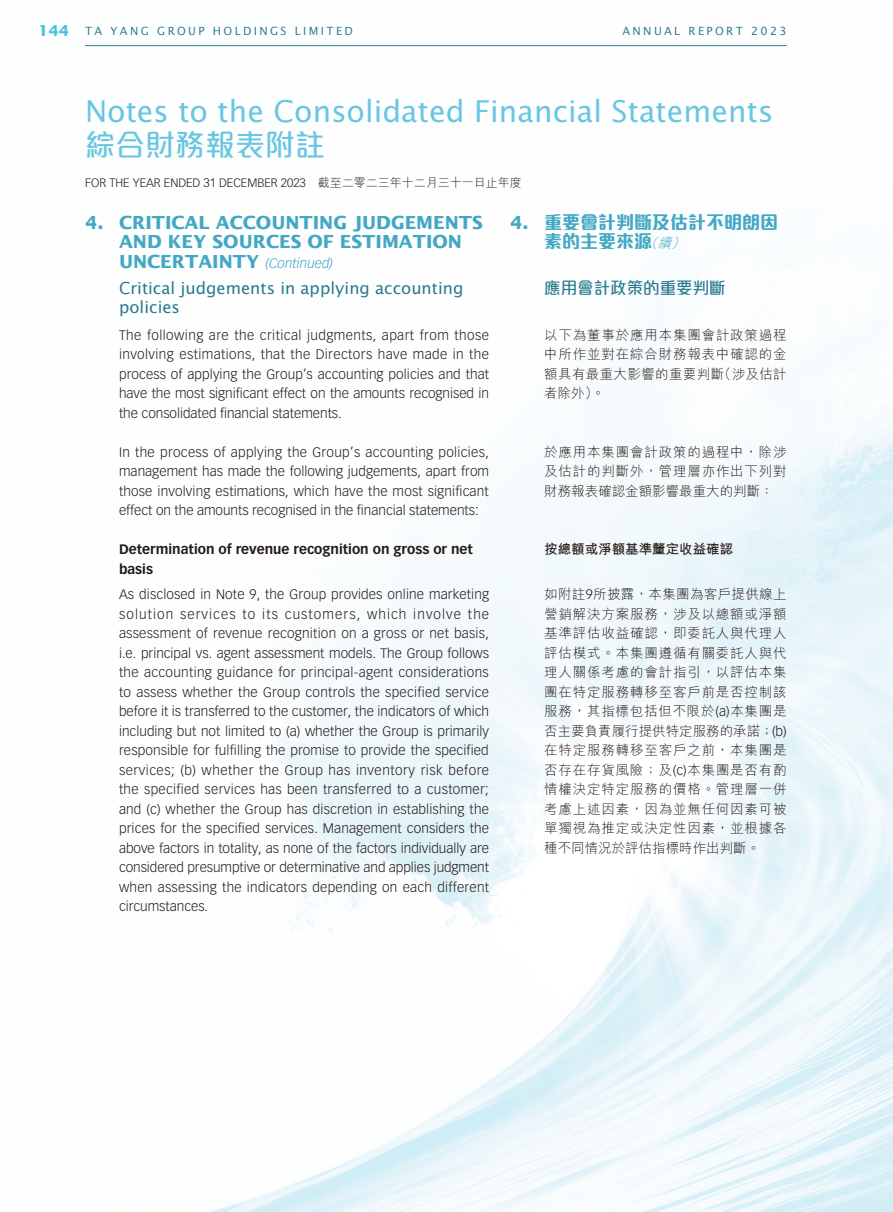
<style>
.page{position:relative;width:893px;height:1212px;background:#fff}
.page>*{position:absolute;margin:0;border:0;box-sizing:border-box;transform-origin:0 0}
.t1{font:30px "Lucida Sans Std";color:#69c6e2}
.t2{font:500 30px "M Elle HK";color:#69c6e2}
.t3{font:700 18px/19.5px "Lucida Sans Std";color:#42a8c3}
.t4{font:800 18px/19.5px "M Elle HK";color:#42a8c3}
.t5{font:16.5px/19.5px "Lucida Sans Std";color:#297a8f}
.t6{font:500 16.5px "M Elle HK";color:#297a8f}
.t7{font:700 15px "Lucida Sans Std";color:#4dc0df}
.t8{font:300 13.5px/19.5px "Vectora LT Std";color:#231916;text-align:justify}
.t9{font:300 13.5px/19.5px "M Hei HK";letter-spacing:.06em;color:#231916;text-align:justify}
.t10{font:700 13.5px/19.5px "Vectora LT Std";color:#231916}
.t11{font:700 13.5px "M Hei HK";color:#231916}
.t12{font:300 12px "Vectora LT Std";color:#231916}
.t13{font:11.25px "Lucida Sans Std";letter-spacing:.21em;color:#297a8f}
.s1{font-family:"M Hei HK"}
.s2{font-family:"Vectora LT Std";font-weight:300;font-style:italic;font-size:13.5px}
.s3{font-family:"Lucida Sans Std";font-weight:700}
.s4{font-family:"M Hei HK";font-weight:300;font-style:italic;font-size:13.5px}
.s5{font-family:"Vectora LT Std"}
</style>
<div class="page">
<img style="left:85px;top:46px;width:808px;height:1166px">
<hr style="left:85px;top:45px;width:702px;height:1px;background:#297a8f">
<p class="t7" style="left:38px;top:22px;width:32px">144</p>
<p class="t13" style="left:85px;top:24px;width:269px">TA YANG GROUP HOLDINGS LIMITED</p>
<p class="t13" style="left:622px;top:24px;width:166px">ANNUAL REPORT 2023</p>
<h1 class="t1" style="left:85px;top:94px;width:690px">Notes to the Consolidated Financial Statements</h1>
<h1 class="t2" style="left:85px;top:130px;width:241px">綜合財務報表附註</h1>
<p class="t12" style="left:85px;top:176px;width:438px">FOR THE YEAR ENDED 31 DECEMBER 2023 <span class="s1">截至二零二三年十二月三十一日止年度</span></p>
<h2 class="t3" style="left:119px;top:213px;width:365px;text-indent:-34px">4. CRITICAL ACCOUNTING JUDGEMENTS<br>AND KEY SOURCES OF ESTIMATION<br>UNCERTAINTY <span class="s2">(Continued)</span></h2>
<p class="t5" style="left:119px;top:278px;width:346px">Critical judgements in applying accounting policies</p>
<p class="t8" style="left:119px;top:325px;width:372px">The following are the critical judgments, apart from those involving estimations, that the Directors have made in the process of applying the Group’s accounting policies and that have the most significant effect on the amounts recognised in the consolidated financial statements.</p>
<p class="t8" style="left:119px;top:442px;width:372px">In the process of applying the Group’s accounting policies, management has made the following judgements, apart from those involving estimations, which have the most significant effect on the amounts recognised in the financial statements:</p>
<p class="t10" style="left:119px;top:539px;width:356px">Determination of revenue recognition on gross or net basis</p>
<p class="t8" style="left:119px;top:585px;width:372px">As disclosed in Note 9, the Group provides online marketing solution services to its customers, which involve the assessment of revenue recognition on a gross or net basis, i.e. principal vs. agent assessment models. The Group follows the accounting guidance for principal-agent considerations to assess whether the Group controls the specified service before it is transferred to the customer, the indicators of which including but not limited to (a) whether the Group is primarily responsible for fulfilling the promise to provide the specified services; (b) whether the Group has inventory risk before the specified services has been transferred to a customer; and (c) whether the Group has discretion in establishing the prices for the specified services. Management considers the above factors in totality, as none of the factors individually are considered presumptive or determinative and applies judgment when assessing the indicators depending on each different circumstances.</p>
<h2 class="t4" style="left:544px;top:213px;width:236px;text-indent:-34px"><span class="s3">4.</span> 重要會計判斷及估計不明朗因素的主要來源<span class="s4">（續）</span></h2>
<p class="t6" style="left:544px;top:279px;width:183px">應用會計政策的重要判斷</p>
<p class="t9" style="left:544px;top:325px;width:244px">以下為董事於應用本集團會計政策過程中所作並對在綜合財務報表中確認的金額具有最重大影響的重要判斷（涉及估計者除外）。</p>
<p class="t9" style="left:544px;top:442px;width:244px">於應用本集團會計政策的過程中，除涉及估計的判斷外，管理層亦作出下列對財務報表確認金額影響最重大的判斷：</p>
<p class="t11" style="left:544px;top:539px;width:190px">按總額或淨額基準釐定收益確認</p>
<p class="t9" style="left:544px;top:584px;width:244px">如附註<span class="s5">9</span>所披露，本集團為客戶提供線上營銷解決方案服務，涉及以總額或淨額基準評估收益確認，即委託人與代理人評估模式。本集團遵循有關委託人與代理人關係考慮的會計指引，以評估本集團在特定服務轉移至客戶前是否控制該服務，其指標包括但不限於<span class="s5">(a)</span>本集團是否主要負責履行提供特定服務的承諾；<span class="s5">(b)</span>在特定服務轉移至客戶之前，本集團是否存在存貨風險；及<span class="s5">(c)</span>本集團是否有酌情權決定特定服務的價格。管理層一併考慮上述因素，因為並無任何因素可被單獨視為推定或決定性因素，並根據各種不同情況於評估指標時作出判斷。</p>
</div>
